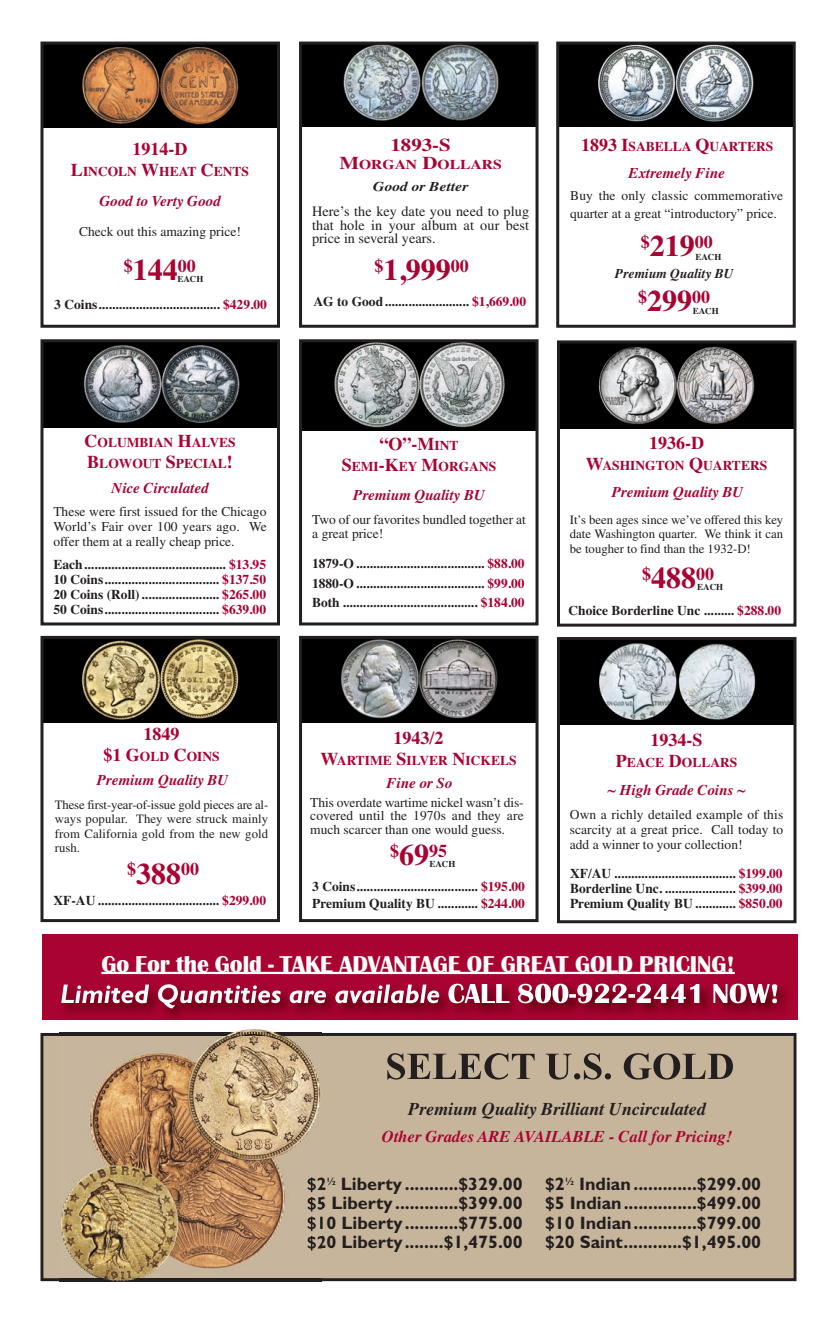
<style>
.page{position:relative;width:837px;height:1323px;background:#fff}
.page>*{position:absolute;margin:0;border:0;box-sizing:border-box;transform-origin:0 0}
.t1{font:700 30px "Times";color:#a90332}
.t2{font:22.5px "Scotsdale";color:#fff}
.t3{font:700 18px/19.5px "Gill Sans";color:#231f20;text-align:justify}
.t4{font:700 18px "Times";color:#a90332}
.t5{font:italic 700 18px "Times";color:#231f20}
.t6{font:700 18px "Times";color:#a90332;scale:1.16 1}
.t7{font:italic 700 16.5px "Times";color:#a90332}
.t8{font:italic 700 15px "Times";color:#a90332}
.t9{font:14.25px/13.5px "Times";letter-spacing:.01em;color:#231f20;text-align:justify}
.t10{font:700 13.5px/15px "Times";color:#231f20;text-align:justify}
.t11{font:13.5px/15px "Times";color:#231f20;text-align:justify}
.t12{font:700 13.5px/21px "Times";color:#a90332}
.t13{font:italic 700 13.5px "Times";color:#231f20}
.t14{font:700 13.5px "Times";color:#a90332;scale:1.16 1}
.t15{font:italic 700 13.5px "Times";color:#231f20;scale:1.15 1}
.t16{font:12.75px/14.2px "Times";color:#231f20;text-align:justify}
.t17{font:700 9px "Times";color:#231f20}
.s1{font-size:18px}
.s2{font-size:30px}
.s3{color:#a90332}
.s4{font-size:13.5px}
</style>
<div class="page">
<div style="left:44px;top:1037px;width:749px;height:240px;background:#c7b59b"></div>
<div style="left:40px;top:1033px;width:757px;height:248px;border:3px solid #231f20"></div>
<div style="left:42px;top:934px;width:756px;height:85px;background:#a90332"></div>
<img style="left:54px;top:983px;width:743px;height:37px">
<svg style="left:61px;top:984px;width:716px;height:25px"></svg>
<svg style="left:387px;top:1053px;width:346px;height:27px;background:#938674"></svg>
<img style="left:59px;top:1028px;width:262px;height:254px">
<img style="left:308px;top:1178px;width:13px;height:14px">
<img style="left:308px;top:1197px;width:13px;height:15px">
<img style="left:308px;top:1217px;width:13px;height:15px">
<img style="left:308px;top:1236px;width:13px;height:16px">
<hr style="left:101px;top:972px;width:634px;height:2px;background:#fff">
<img style="left:44px;top:343px;width:232px;height:84px">
<div style="left:40px;top:339px;width:240px;height:286px;border:3px solid #231f20"></div>
<img style="left:303px;top:640px;width:232px;height:82px">
<div style="left:299px;top:636px;width:240px;height:286px;border:3px solid #231f20"></div>
<img style="left:44px;top:640px;width:232px;height:82px">
<div style="left:40px;top:636px;width:240px;height:286px;border:3px solid #231f20"></div>
<img style="left:44px;top:46px;width:232px;height:82px">
<div style="left:40px;top:42px;width:240px;height:286px;border:3px solid #231f20"></div>
<img style="left:303px;top:343px;width:232px;height:87px">
<div style="left:299px;top:339px;width:240px;height:286px;border:3px solid #231f20"></div>
<img style="left:560px;top:46px;width:232px;height:81px">
<div style="left:556px;top:42px;width:240px;height:286px;border:3px solid #231f20"></div>
<img style="left:303px;top:46px;width:232px;height:80px">
<div style="left:299px;top:42px;width:240px;height:286px;border:3px solid #231f20"></div>
<img style="left:561px;top:641px;width:231px;height:84px">
<div style="left:557px;top:637px;width:239px;height:286px;border:3px solid #231f20"></div>
<img style="left:561px;top:344px;width:231px;height:84px">
<div style="left:557px;top:340px;width:239px;height:287px;border:3px solid #231f20"></div>
<h3 class="t4" style="left:133px;top:138px;width:56px">1914-D</h3>
<p class="t12" style="left:71px;top:161px;width:179px"><span class="s1">L</span>INCOLN <span class="s1">W</span>HEAT <span class="s1">C</span>ENTS</p>
<p class="t8" style="left:99px;top:192px;width:123px">Good to Verty Good</p>
<p class="t11" style="left:79px;top:225px;width:163px">Check out this amazing price!</p>
<h3 class="t4" style="left:124px;top:255px;width:73px">$<span class="s2">144</span>00</h3>
<p class="t17" style="left:177px;top:273px;width:28px">EACH</p>
<p class="t10" style="left:54px;top:297px;width:214px">3 Coins.................................... <span class="s3">$429.00</span></p>
<h3 class="t6" style="left:391px;top:135px;width:53px">1893-S</h3>
<p class="t14" style="left:339px;top:157px;width:141px"><span class="s1">M</span>ORGAN <span class="s1">D</span>OLLARS</p>
<p class="t9" style="left:312px;top:206px;width:219px">Here’s the key date you need to plug that hole in your album at our best price in several years.</p>
<p class="t15" style="left:373px;top:179px;width:84px">Good or Better</p>
<h1 class="t1" style="left:374px;top:252px;width:96px"><sup>$</sup>1,999<sup>00</sup></h1>
<p class="t10" style="left:314px;top:293px;width:214px">AG to Good......................... <span class="s3">$1,669.00</span></p>
<p class="t12" style="left:581px;top:136px;width:194px"><span class="s1">1893 I</span>SABELLA <span class="s1">Q</span>UARTERS</p>
<p class="t8" style="left:628px;top:164px;width:98px">Extremely Fine</p>
<p class="t11" style="left:570px;top:188px;width:214px;line-height:18px">Buy the only classic commemorative quarter at a great “introductory” price.</p>
<h3 class="t4" style="left:641px;top:232px;width:74px">$<span class="s2">219</span>00</h3>
<p class="t17" style="left:695px;top:251px;width:28px">EACH</p>
<p class="t13" style="left:615px;top:265px;width:120px">Premium Quality BU</p>
<h3 class="t4" style="left:638px;top:286px;width:73px">$<span class="s2">299</span>00</h3>
<p class="t17" style="left:693px;top:306px;width:28px">EACH</p>
<p class="t12" style="left:85px;top:432px;width:153px"><span class="s1">C</span>OLUMBIAN <span class="s1">H</span>ALVES<br><span class="s1">B</span>LOWOUT <span class="s1">S</span>PECIAL<span class="s1">!</span></p>
<p class="t8" style="left:112px;top:479px;width:99px">Nice Circulated</p>
<p class="t11" style="left:53px;top:505px;width:215px">These were first issued for the Chicago World’s Fair over 100 years ago. We offer them at a really cheap price.</p>
<p class="t10" style="left:53px;top:557px;width:214px">Each.......................................... <span class="s3">$13.95<br></span>10 Coins.................................. <span class="s3">$137.50<br></span>20 Coins (Roll)....................... <span class="s3">$265.00<br></span>50 Coins.................................. <span class="s3">$639.00</span></p>
<h3 class="t4" style="left:380px;top:434px;width:80px">“O”-M<span class="s4">INT</span></h3>
<p class="t12" style="left:342px;top:456px;width:156px"><span class="s1">S</span>EMI<span class="s1">-K</span>EY <span class="s1">M</span>ORGANS</p>
<p class="t8" style="left:353px;top:486px;width:133px">Premium Quality BU</p>
<p class="t11" style="left:312px;top:514px;width:215px;line-height:14.2px">Two of our favorites bundled together at a great price!</p>
<p class="t10" style="left:312px;top:554px;width:214px;line-height:19.5px">1879-O ...................................... <span class="s3">$88.00<br></span>1880-O ...................................... <span class="s3">$99.00<br></span>Both ........................................ <span class="s3">$184.00</span></p>
<h3 class="t4" style="left:649px;top:433px;width:56px">1936-D</h3>
<p class="t12" style="left:586px;top:455px;width:183px"><span class="s1">W</span>ASHINGTON <span class="s1">Q</span>UARTERS</p>
<p class="t8" style="left:612px;top:483px;width:133px">Premium Quality BU</p>
<p class="t16" style="left:570px;top:514px;width:215px">It’s been ages since we’ve offered this key date Washington quarter. We think it can be tougher to find than the 1932-D!</p>
<h3 class="t4" style="left:642px;top:563px;width:74px">$<span class="s2">488</span>00</h3>
<p class="t10" style="left:568px;top:603px;width:214px">Choice Borderline Unc ......... <span class="s3">$288.00</span></p>
<p class="t17" style="left:697px;top:581px;width:28px">EACH</p>
<h3 class="t4" style="left:144px;top:724px;width:37px">1849</h3>
<p class="t12" style="left:103px;top:746px;width:118px"><span class="s1">$1 G</span>OLD <span class="s1">C</span>OINS</p>
<p class="t8" style="left:97px;top:771px;width:133px">Premium Quality BU</p>
<p class="t16" style="left:55px;top:799px;width:215px">These first-year-of-issue gold pieces are al&shy;ways popular. They were struck mainly from California gold from the new gold rush.</p>
<h3 class="t4" style="left:127px;top:859px;width:74px">$<span class="s2">388</span>00</h3>
<p class="t10" style="left:53px;top:893px;width:214px">XF-AU .................................... <span class="s3">$299.00</span></p>
<h3 class="t4" style="left:393px;top:728px;width:52px">1943/2</h3>
<p class="t12" style="left:320px;top:750px;width:198px"><span class="s1">W</span>ARTIME <span class="s1">S</span>ILVER <span class="s1">N</span>ICKELS</p>
<p class="t8" style="left:387px;top:774px;width:67px">Fine or So</p>
<p class="t11" style="left:310px;top:797px;width:215px;line-height:13.5px">This overdate wartime nickel wasn’t dis&shy;covered until the 1970s and they are much scarcer than one would guess.</p>
<h3 class="t4" style="left:390px;top:840px;width:59px">$<span class="s2">69</span>95</h3>
<p class="t17" style="left:429px;top:858px;width:28px">EACH</p>
<p class="t10" style="left:312px;top:878px;width:214px;line-height:16.5px">3 Coins.................................... <span class="s3">$195.00<br></span>Premium Quality BU ............ <span class="s3">$244.00</span></p>
<h3 class="t4" style="left:651px;top:730px;width:54px">1934-S</h3>
<p class="t12" style="left:616px;top:752px;width:123px"><span class="s1">P</span>EACE <span class="s1">D</span>OLLARS</p>
<p class="t8" style="left:608px;top:781px;width:139px">~ High Grade Coins ~</p>
<p class="t11" style="left:570px;top:808px;width:215px">Own a richly detailed example of this scarcity at a great price. Call today to add a winner to your collection!</p>
<p class="t10" style="left:570px;top:866px;width:214px">XF/AU .................................... <span class="s3">$199.00<br></span>Borderline Unc. ..................... <span class="s3">$399.00<br></span>Premium Quality BU ............ <span class="s3">$850.00</span></p>
<h2 class="t2" style="left:101px;top:952px;width:635px">Go For the Gold - TAKE ADVANTAGE OF GREAT GOLD PRICING!</h2>
<h3 class="t5" style="left:408px;top:1098px;width:299px">Premium Quality Brilliant Uncirculated</h3>
<p class="t7" style="left:382px;top:1127px;width:352px">Other Grades ARE AVAILABLE - Call for Pricing!</p>
<h3 class="t3" style="left:307px;top:1174px;width:218px">$2<sup>½</sup> Liberty ...........$329.00 $5 Liberty.............$399.00 $10 Liberty...........$775.00 $20 Liberty........$1,475.00</h3>
<h3 class="t3" style="left:545px;top:1174px;width:218px">$2<sup>½</sup> Indian.............$299.00 $5 Indian...............$499.00 $10 Indian.............$799.00 $20 Saint............$1,495.00</h3>
</div>
